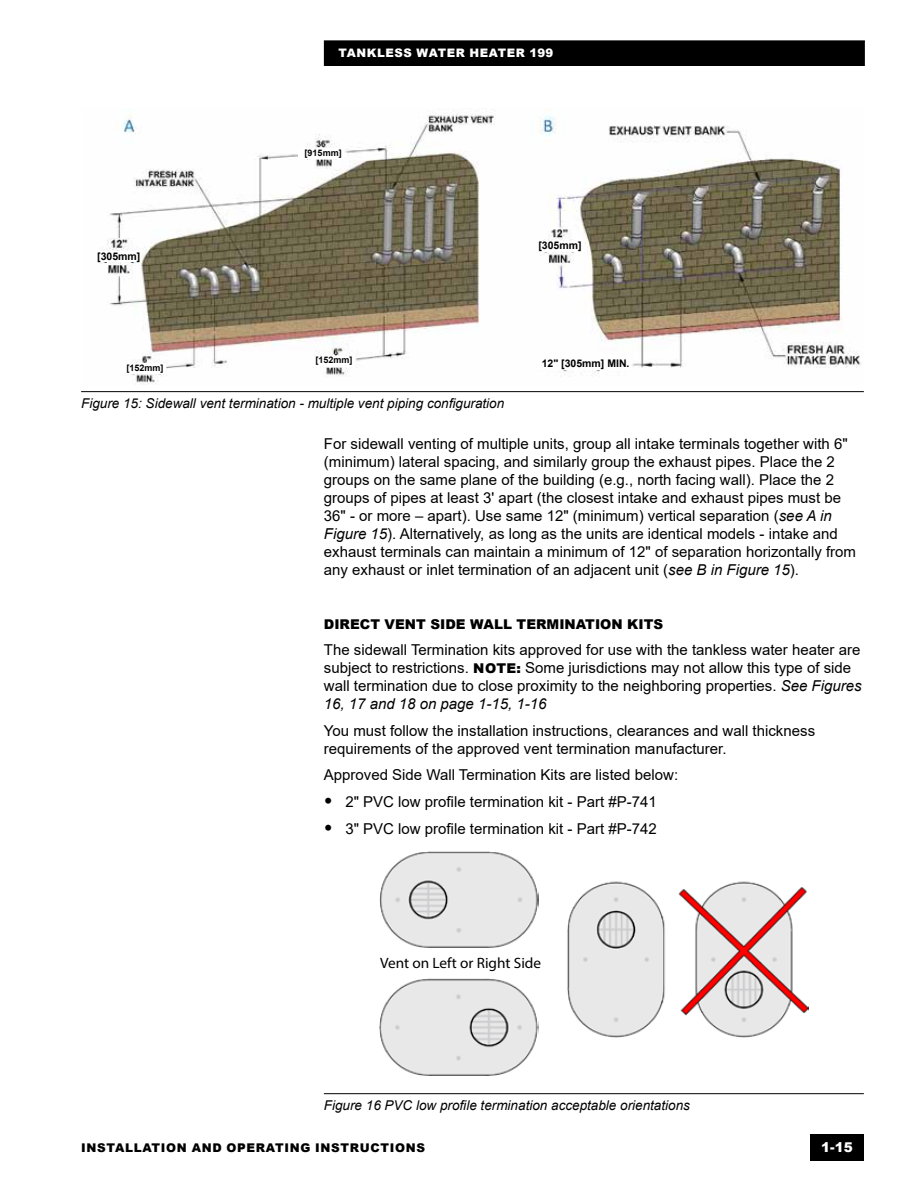
<style>
.page{position:relative;width:918px;height:1188px;background:#fff}
.page>*{position:absolute;margin:0;border:0;box-sizing:border-box;transform-origin:0 0}
.t1{font:15px/18px "Arial";color:#000}
.t2{font:15px "Myriad Pro";color:#000}
.t3{font:italic 13.5px "Arial";color:#000}
.t4{font:900 13.5px "Arial";color:#000}
.t5{font:900 13.5px "Arial";color:#fff}
.t6{font:900 12px "Arial";letter-spacing:.055em;color:#000}
.t7{font:900 11.7px "Arial";letter-spacing:.05em;color:#fff}
.t8{font:700 10.5px "Arial";color:#000}
.t9{font:700 9px "Arial";color:#000}
.s1{font-style:italic}
.s2{font-weight:900;font-size:13.5px}
.s3{font-weight:900;font-size:18px}
</style>
<div class="page">
<div style="left:810px;top:1134px;width:54px;height:27px;background:#000"></div>
<div style="left:324px;top:41px;width:540px;height:24px;background:#000"></div>
<div style="left:324px;top:40px;width:541px;height:26px;border:1px solid #000"></div>
<img style="left:567px;top:881px;width:241px;height:157px">
<img style="left:379px;top:852px;width:159px;height:96px">
<img style="left:379px;top:978px;width:159px;height:97px">
<hr style="left:81px;top:391px;width:783px;height:1px;background:#000">
<img style="left:101px;top:113px;width:760px;height:272px">
<div style="left:538px;top:241px;width:44px;height:11px;background:#fff"></div>
<div style="left:97px;top:252px;width:44px;height:10px;background:#fff"></div>
<div style="left:311px;top:356px;width:44px;height:11px;background:#fff"></div>
<div style="left:122px;top:363px;width:44px;height:11px;background:#fff"></div>
<div style="left:538px;top:359px;width:92px;height:11px;background:#fff"></div>
<div style="left:299px;top:148px;width:44px;height:11px;background:#fff"></div>
<hr style="left:324px;top:1093px;width:540px;height:1px;background:#000">
<p class="t7" style="left:338px;top:45px;width:216px">TANKLESS WATER HEATER 199</p>
<p class="t8" style="left:97px;top:249px;width:45px">[305mm]</p>
<p class="t9" style="left:305px;top:146px;width:39px">[915mm]</p>
<p class="t8" style="left:538px;top:238px;width:45px">[305mm]</p>
<p class="t9" style="left:316px;top:354px;width:39px">[152mm]</p>
<p class="t9" style="left:127px;top:362px;width:39px">[152mm]</p>
<p class="t8" style="left:542px;top:356px;width:89px">12" [305mm] MIN.</p>
<p class="t3" style="left:81px;top:395px;width:425px">Figure 15: Sidewall vent termination - multiple vent piping configuration</p>
<p class="t1" style="left:324px;top:435px;width:534px">For sidewall venting of multiple units, group all intake terminals together with 6" (minimum) lateral spacing, and similarly group the exhaust pipes. Place the 2 groups on the same plane of the building (e.g., north facing wall). Place the 2 groups of pipes at least 3' apart (the closest intake and exhaust pipes must be 36" - or more – apart). Use same 12" (minimum) vertical separation (<span class="s1">see A in Figure 15</span>). Alternatively, as long as the units are identical models - intake and exhaust terminals can maintain a minimum of 12" of separation horizontally from any exhaust or inlet termination of an adjacent unit (<span class="s1">see B in Figure 15</span>).</p>
<p class="t4" style="left:324px;top:614px;width:341px">DIRECT VENT SIDE WALL TERMINATION KITS</p>
<p class="t1" style="left:324px;top:641px;width:539px">The sidewall Termination kits approved for use with the tankless water heater are subject to restrictions. <span class="s2">NOTE:</span> Some jurisdictions may not allow this type of side wall termination due to close proximity to the neighboring properties. <span class="s1">See Figures 16, 17 and 18 on page 1-15, 1-16</span></p>
<p class="t1" style="left:324px;top:721px;width:493px">You must follow the installation instructions, clearances and wall thickness requirements of the approved vent termination manufacturer.</p>
<p class="t1" style="left:324px;top:766px;width:356px">Approved Side Wall Termination Kits are listed below:</p>
<p class="t1" style="left:324px;top:793px;width:334px"><span class="s3">•</span> 2" PVC low profile termination kit - Part #P-741</p>
<p class="t1" style="left:324px;top:819px;width:334px"><span class="s3">•</span> 3" PVC low profile termination kit - Part #P-742</p>
<p class="t2" style="left:380px;top:954px;width:163px">Vent on Left or Right Side</p>
<p class="t3" style="left:324px;top:1097px;width:368px">Figure 16 PVC low profile termination acceptable orientations</p>
<p class="t6" style="left:81px;top:1139px;width:345px">INSTALLATION AND OPERATING INSTRUCTIONS</p>
<p class="t5" style="left:821px;top:1138px;width:33px">1-15</p>
</div>
